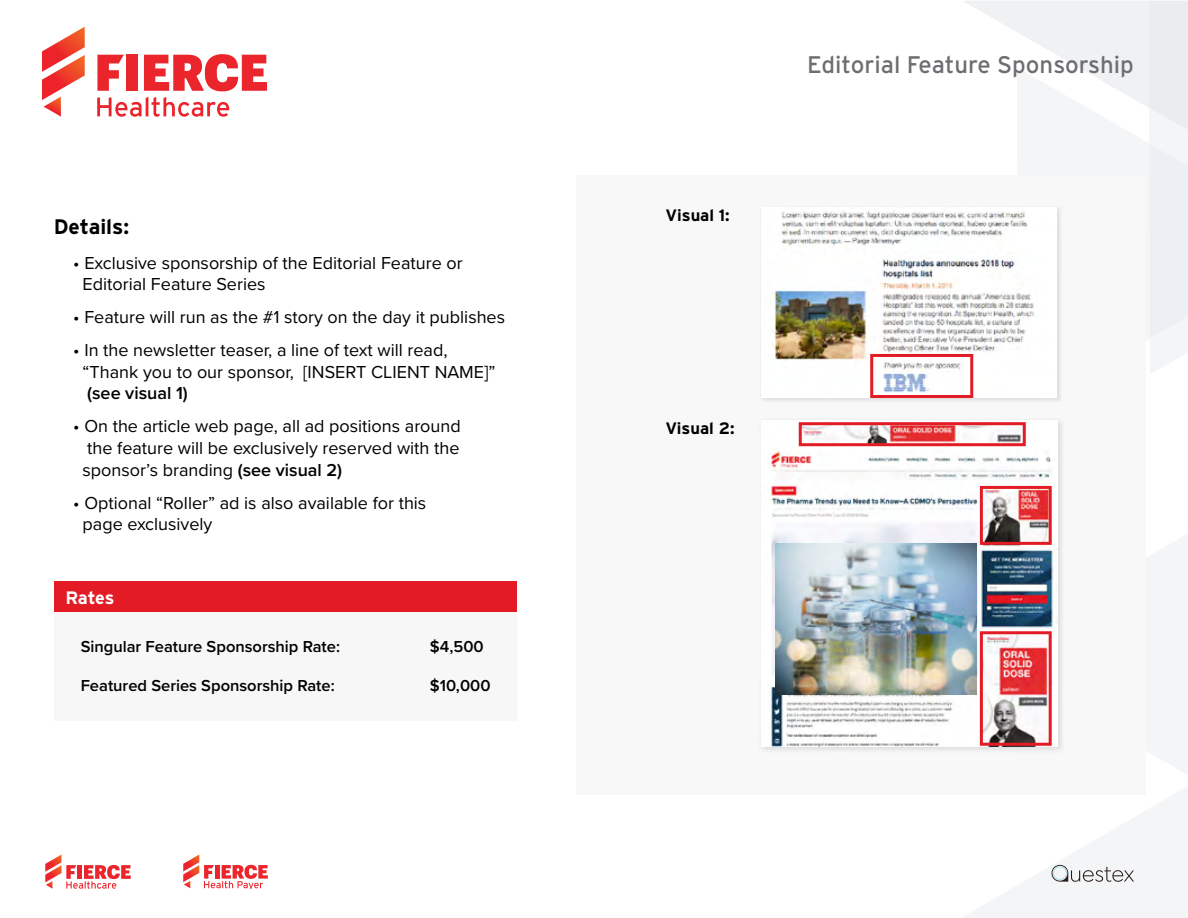
<style>
.page{position:relative;width:1188px;height:918px;background:#fff}
.page>*{position:absolute;margin:0;border:0;box-sizing:border-box;transform-origin:0 0}
.t1{font:24px "Interstate";color:#6d6e71}
.t2{font:700 21px "Interstate";color:#000}
.t3{font:18px/21.6px "Proxima Nova";color:#000}
.t4{font:600 18px "Proxima Nova";color:#000}
.t5{font:700 18px "Interstate";letter-spacing:-.015em;color:#fff}
.t6{font:600 16.5px "Proxima Nova";color:#000}
.t7{font:700 16.5px "Interstate";color:#000}
.s1{font-weight:600}
</style>
<div class="page">
<svg style="left:964px;top:1px;width:224px;height:373px"></svg>
<svg style="left:1146px;top:534px;width:42px;height:240px;fill:#f3f5f7"></svg>
<svg style="left:42px;top:27px;width:43px;height:90px"></svg>
<svg style="left:97px;top:97px;width:132px;height:20px"></svg>
<svg style="left:97px;top:55px;width:27px;height:36px"></svg>
<div style="left:127px;top:55px;width:11px;height:36px;background:#eb252c"></div>
<svg style="left:144px;top:54px;width:123px;height:37px"></svg>
<svg style="left:962px;top:787px;width:226px;height:131px"></svg>
<svg style="left:45px;top:855px;width:86px;height:34px"></svg>
<svg style="left:183px;top:855px;width:85px;height:33px"></svg>
<div style="left:54px;top:582px;width:462px;height:138px;background:#f8f7f7"></div>
<div style="left:54px;top:582px;width:462px;height:30px;background:#e21b24"></div>
<div style="left:577px;top:175px;width:569px;height:620px;background:#f8f8f9"></div>
<div style="left:758px;top:418px;width:306px;height:335px;background:#000;opacity:.1"></div>
<img style="left:762px;top:420px;width:296px;height:326px">
<div style="left:799px;top:422px;width:227px;height:24px;border:3px solid #e21b24"></div>
<div style="left:980px;top:486px;width:72px;height:59px;border:3px solid #e21b24"></div>
<div style="left:980px;top:631px;width:72px;height:115px;border:3px solid #e21b24"></div>
<div style="left:760px;top:206px;width:302px;height:197px;background:#000;opacity:.1"></div>
<img style="left:762px;top:208px;width:295px;height:189px">
<div style="left:870px;top:354px;width:103px;height:44px;border:3px solid #e21b24"></div>
<img style="left:776px;top:543px;width:201px;height:151px">
<p class="t2" style="left:54px;top:214px;width:77px">Details:</p>
<p class="t3" style="left:83px;top:251px;width:382px;text-indent:-9px">• Exclusive sponsorship of the Editorial Feature or<br>Editorial Feature Series</p>
<p class="t3" style="left:73px;top:306px;width:433px">• Feature will run as the #1 story on the day it publishes</p>
<p class="t3" style="left:83px;top:339px;width:414px;text-indent:-9px">• In the newsletter teaser, a line of text will read, “Thank you to our sponsor, [INSERT CLIENT NAME]”</p>
<p class="t4" style="left:87px;top:380px;width:102px">(see visual 1)</p>
<p class="t3" style="left:83px;top:415px;width:380px;text-align:justify;text-indent:-9px">• On the article web page, all ad positions around the feature will be exclusively reserved with the sponsor’s branding <span class="s1">(see visual 2)</span></p>
<p class="t3" style="left:83px;top:491px;width:345px;text-indent:-9px">• Optional “Roller” ad is also available for this page exclusively</p>
<p class="t5" style="left:65px;top:588px;width:51px">Rates</p>
<p class="t6" style="left:81px;top:634px;width:261px">Singular Feature Sponsorship Rate:</p>
<p class="t6" style="left:430px;top:634px;width:55px">$4,500</p>
<p class="t6" style="left:81px;top:673px;width:256px">Featured Series Sponsorship Rate:</p>
<p class="t6" style="left:430px;top:673px;width:62px">$10,000</p>
<p class="t7" style="left:666px;top:206px;width:66px">Visual 1:</p>
<h1 class="t1" style="left:807px;top:51px;width:328px">Editorial Feature Sponsorship</h1>
<p class="t7" style="left:665px;top:419px;width:71px">Visual 2:</p>
</div>
